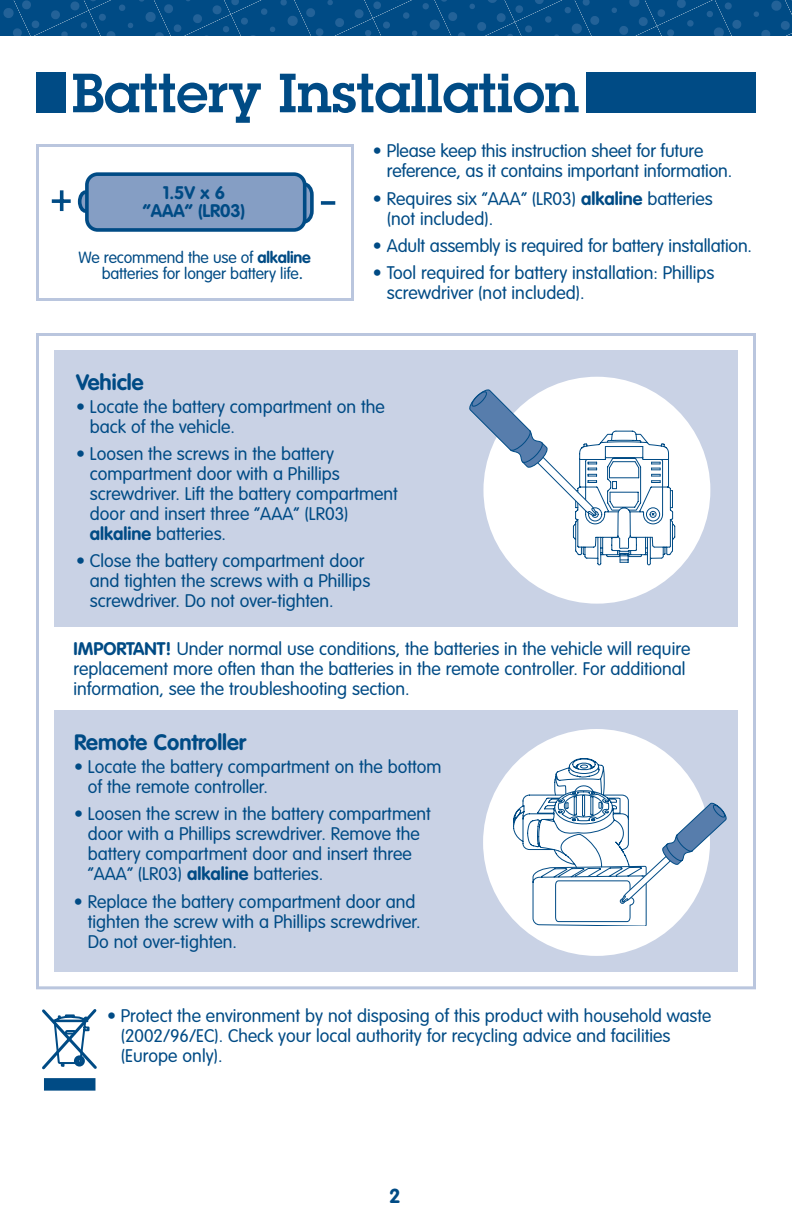
<style>
.page{position:relative;width:792px;height:1224px;background:#fff}
.page>*{position:absolute;margin:0;border:0;box-sizing:border-box;transform-origin:0 0}
.t1{font:600 54px "Lubalin Graph Std";color:#004b85}
.t2{font:700 22px "VAG Rounded Std";color:#004b85}
.t3{font:700 20px "VAG Rounded Std";color:#004b85}
.t4{font:300 18px/20px "VAG Rounded Std";color:#004b85}
.t5{font:700 18px/18px "VAG Rounded Std";color:#004b85;text-align:center}
.t6{font:300 16px/16px "VAG Rounded Std";letter-spacing:-.01em;color:#004b85}
.s1{font-weight:700}
.s2{font-size:20px}
</style>
<div class="page">
<div style="left:36px;top:144px;width:318px;height:157px;border:3px solid #bac6de"></div>
<div style="left:36px;top:333px;width:720px;height:656px;border:3px solid #bac6de"></div>
<div style="left:54px;top:710px;width:684px;height:261px;background:#c9d2e5"></div>
<div style="left:54px;top:350px;width:684px;height:277px;background:#c9d2e5"></div>
<div style="left:483px;top:729px;width:227px;height:227px;background:#fff;border-radius:50%"></div>
<div style="left:483px;top:377px;width:227px;height:227px;background:#fff;border-radius:50%"></div>
<svg style="left:52px;top:172px;width:283px;height:60px"></svg>
<div style="left:36px;top:72px;width:30px;height:40px;background:#004b85"></div>
<svg style="left:0;top:0;width:792px;height:36px;background:#064f88"></svg>
<svg style="left:469px;top:389px;width:206px;height:176px"></svg>
<svg style="left:513px;top:758px;width:214px;height:168px"></svg>
<svg style="left:42px;top:1009px;width:55px;height:82px"></svg>
<div style="left:45px;top:1079px;width:49px;height:11px;background:#004b85"></div>
<div style="left:44px;top:1078px;width:51px;height:13px;border:2px solid #004b85"></div>
<div style="left:586px;top:72px;width:170px;height:40px;background:#004b85"></div>
<h1 class="t1" style="left:72px;top:74px;width:509px">Battery Installation</h1>
<p class="t5" style="left:143px;top:185px;width:104px">1.5V x 6 “AAA” (LR03)</p>
<p class="t6" style="left:102px;top:250px;width:211px;text-indent:-23px">We recommend the use of <span class="s1">alkaline </span>batteries for longer battery life<span class="s2">.</span></p>
<p class="t4" style="left:387px;top:143px;width:347px;text-indent:-14px">• Please keep this instruction sheet for future reference, as it contains important information.</p>
<p class="t4" style="left:387px;top:190px;width:327px;text-indent:-14px">• Requires six “AAA” (LR03) <span class="s1">alkaline</span> batteries (not included).</p>
<p class="t4" style="left:373px;top:237px;width:381px">• Adult assembly is required for battery installation.</p>
<p class="t4" style="left:387px;top:264px;width:329px;text-indent:-14px">• Tool required for battery installation: Phillips screwdriver (not included).</p>
<p class="t2" style="left:76px;top:373px;width:69px">Vehicle</p>
<p class="t4" style="left:90px;top:398px;width:296px;text-indent:-14px">• Locate the battery compartment on the back of the vehicle.</p>
<p class="t4" style="left:90px;top:445px;width:309px;text-indent:-14px">• Loosen the screws in the battery compartment door with a Phillips screwdriver. Lift the battery compartment door and insert three “AAA” (LR03) <span class="s1">alkaline</span> batteries.</p>
<p class="t4" style="left:90px;top:552px;width:282px;text-indent:-14px">• Close the battery compartment door and tighten the screws with a Phillips screwdriver. Do not over-tighten.</p>
<p class="t4" style="left:73px;top:641px;width:618px"><span class="s1">IMPORTANT!</span> Under normal use conditions, the batteries in the vehicle will require replacement more often than the batteries in the remote controller. For additional information, see the troubleshooting section.</p>
<p class="t2" style="left:74px;top:733px;width:174px">Remote Controller</p>
<p class="t4" style="left:88px;top:758px;width:355px;text-indent:-14px">• Locate the battery compartment on the bottom of the remote controller.</p>
<p class="t4" style="left:88px;top:806px;width:344px;text-indent:-14px">• Loosen the screw in the battery compartment door with a Phillips screwdriver. Remove the battery compartment door and insert three “AAA” (LR03) <span class="s1">alkaline</span> batteries.</p>
<p class="t4" style="left:88px;top:893px;width:334px;text-indent:-14px">• Replace the battery compartment door and tighten the screw with a Phillips screwdriver.<br>Do not over-tighten.</p>
<p class="t4" style="left:121px;top:1007px;width:592px;text-indent:-14px">• Protect the environment by not disposing of this product with household waste (2002/96/EC). Check your local authority for recycling advice and facilities (Europe only).</p>
<p class="t3" style="left:389px;top:1187px;width:13px">2</p>
</div>
